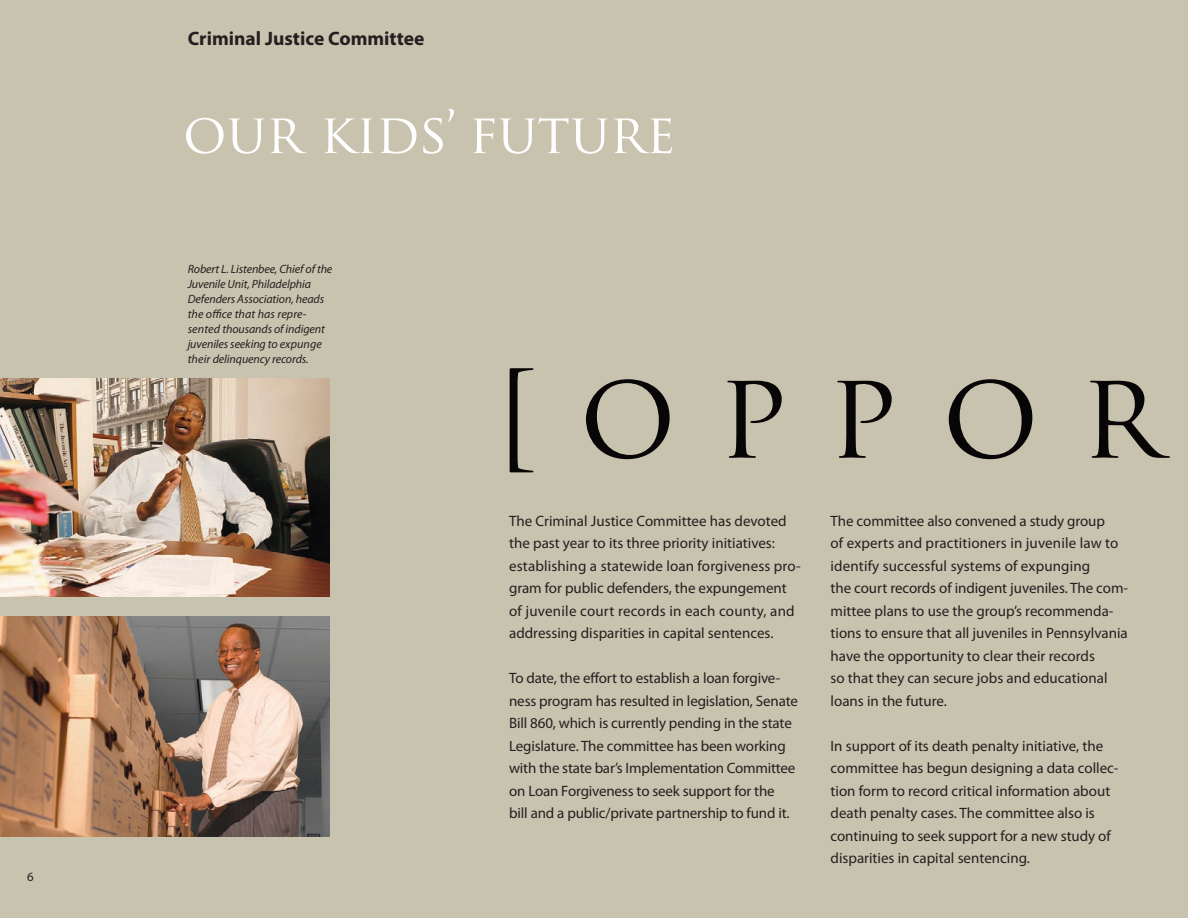
<style>
.page{position:relative;width:1188px;height:918px;background:#c8c3ae}
.page>*{position:absolute;margin:0;border:0;box-sizing:border-box;transform-origin:0 0}
.t1{font:120px "Trajan Pro";letter-spacing:.345em;color:#080507}
.t2{font:54px "Trajan Pro";color:#fff}
.t3{font:700 19.5px "Myriad Pro";color:#231f20}
.t4{font:15px/22.5px "Myriad Pro";color:#231f20}
.t5{font:12.75px "Myriad Pro";color:#231f20}
.t6{font:italic 12px/15px "Myriad Pro";letter-spacing:-.01em;color:#231f20}
</style>
<div class="page">
<img style="left:0;top:616px;width:330px;height:220px">
<img style="left:0;top:378px;width:330px;height:219px">
<p class="t5" style="left:27px;top:872px;width:8px">6</p>
<h3 class="t3" style="left:188px;top:31px;width:238px">Criminal Justice Committee</h3>
<h2 class="t2" style="left:183px;top:103px;width:494px">OUR KIDS’ FUTURE</h2>
<p class="t6" style="left:188px;top:262px;width:146px">Robert L. Listenbee, Chief of the<br>Juvenile Unit, Philadelphia<br>Defenders Association, heads the office that has repre&shy;sented thousands of indigent juveniles seeking to expunge their delinquency records.</p>
<h1 class="t1" style="left:498px;top:346px;width:665px">[OPPOR</h1>
<p class="t4" style="left:509px;top:511px;width:293px">The Criminal Justice Committee has devoted the past year to its three priority initiatives: establishing a statewide loan forgiveness pro&shy;gram for public defenders, the expungement of juvenile court records in each county, and addressing disparities in capital sentences.</p>
<p class="t4" style="left:509px;top:668px;width:290px">To date, the effort to establish a loan forgive&shy;ness program has resulted in legislation, Senate Bill 860, which is currently pending in the state Legislature. The committee has been working with the state bar’s Implementation Committee on Loan Forgiveness to seek support for the<br>bill and a public/private partnership to fund it.</p>
<p class="t4" style="left:831px;top:511px;width:299px">The committee also convened a study group<br>of experts and practitioners in juvenile law to identify successful systems of expunging<br>the court records of indigent juveniles. The com&shy;mittee plans to use the group’s recommenda&shy;tions to ensure that all juveniles in Pennsylvania have the opportunity to clear their records<br>so that they can secure jobs and educational loans in the future.</p>
<p class="t4" style="left:831px;top:736px;width:290px">In support of its death penalty initiative, the committee has begun designing a data collec&shy;tion form to record critical information about death penalty cases. The committee also is continuing to seek support for a new study of disparities in capital sentencing.</p>
</div>
